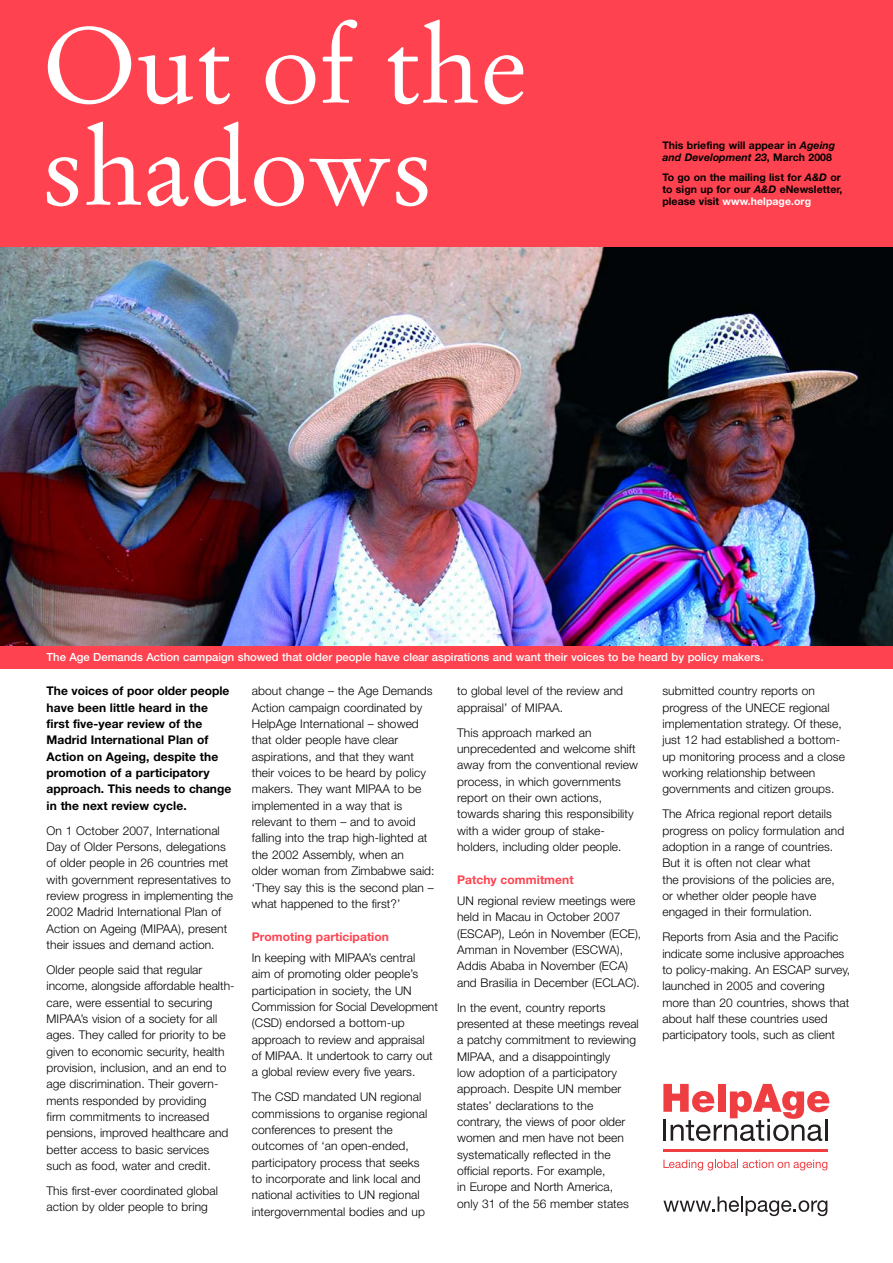
<style>
.page{position:relative;width:893px;height:1263px;background:#fff}
.page>*{position:absolute;margin:0;border:0;box-sizing:border-box;transform-origin:0 0}
.t1{font:106.5px/102px "Stempel Garamond";color:#fff}
.t2{font:300 12px/16.4px "Helvetica Neue";letter-spacing:.005em;color:#000}
.t3{font:700 12px/16.4px "Helvetica Neue";letter-spacing:.005em;color:#000}
.t4{font:700 12px "Helvetica Neue";letter-spacing:.005em;color:#ff4250}
.t5{font:500 11.25px "Helvetica Neue";color:#fff}
.t6{font:700 10.5px/12px "Helvetica Neue";letter-spacing:.005em;color:#000}
.s1{font-style:italic}
.s2{color:#fff}
</style>
<div class="page">
<img style="left:0;top:247px;width:892px;height:399px">
<div style="left:0;top:646px;width:892px;height:23px;background:#ff4250"></div>
<div style="left:0;top:0;width:892px;height:247px;background:#ff4250"></div>
<hr style="left:663px;top:1149px;width:164px;height:2px;background:#ef3e42">
<svg style="left:663px;top:1084px;width:166px;height:57px"></svg>
<svg style="left:663px;top:1160px;width:164px;height:10px"></svg>
<svg style="left:663px;top:1196px;width:164px;height:20px"></svg>
<h1 class="t1" style="left:42px;top:24px;width:486px">Out of the shadows</h1>
<p class="t6" style="left:662px;top:140px;width:174px">This briefing will appear in <span class="s1">Ageing and Development 23</span>, March 2008</p>
<p class="t6" style="left:662px;top:172px;width:182px">To go on the mailing list for <span class="s1">A&amp;D</span> or to sign up for our <span class="s1">A&amp;D</span> eNewsletter, please visit <span class="s2">www.helpage.org</span></p>
<p class="t5" style="left:47px;top:652px;width:718px">The Age Demands Action campaign showed that older people have clear aspirations and want their voices to be heard by policy makers.</p>
<p class="t2" style="left:252px;top:684px;width:184px">about change – the Age Demands<br>Action campaign coordinated by<br>HelpAge International – showed that older people have clear aspirations, and that they want their voices to be heard by policy makers. They want MIPAA to be implemented in a way that is relevant to them – and to avoid falling into the trap high-lighted at the 2002 Assembly, when an<br>older woman from Zimbabwe said: ‘They say this is the second plan – what happened to the first?’</p>
<p class="t4" style="left:252px;top:933px;width:139px">Promoting participation</p>
<p class="t2" style="left:252px;top:951px;width:187px">In keeping with MIPAA’s central<br>aim of promoting older people’s participation in society, the UN<br>Commission for Social Development (CSD) endorsed a bottom-up approach to review and appraisal<br>of MIPAA. It undertook to carry out a global review every five years.</p>
<p class="t2" style="left:252px;top:1090px;width:177px">The CSD mandated UN regional commissions to organise regional conferences to present the outcomes of ‘an open-ended, participatory process that seeks to incorporate and link local and national activities to UN regional intergovernmental bodies and up</p>
<p class="t3" style="left:47px;top:684px;width:186px">The voices of poor older people have been little heard in the first five-year review of the<br>Madrid International Plan of<br>Action on Ageing, despite the promotion of a participatory approach. This needs to change in the next review cycle.</p>
<p class="t2" style="left:47px;top:823px;width:188px">On 1 October 2007, International Day of Older Persons, delegations of older people in 26 countries met with government representatives to review progress in implementing the 2002 Madrid International Plan of Action on Ageing (MIPAA), present their issues and demand action.</p>
<p class="t2" style="left:47px;top:963px;width:189px">Older people said that regular income, alongside affordable health&shy;care, were essential to securing MIPAA’s vision of a society for all ages. They called for priority to be given to economic security, health provision, inclusion, and an end to age discrimination. Their govern&shy;ments responded by providing<br>firm commitments to increased pensions, improved healthcare and better access to basic services such as food, water and credit.</p>
<p class="t2" style="left:47px;top:1184px;width:173px">This first-ever coordinated global action by older people to bring</p>
<p class="t2" style="left:457px;top:684px;width:167px">to global level of the review and appraisal’ of MIPAA.</p>
<p class="t2" style="left:457px;top:725px;width:182px">This approach marked an unprecedented and welcome shift away from the conventional review process, in which governments report on their own actions, towards sharing this responsibility with a wider group of stake&shy;holders, including older people.</p>
<p class="t4" style="left:457px;top:876px;width:118px">Patchy commitment</p>
<p class="t2" style="left:457px;top:894px;width:186px">UN regional review meetings were held in Macau in October 2007 (ESCAP), León in November (ECE),<br>Amman in November (ESCWA),<br>Addis Ababa in November (ECA) and Brasilia in December (ECLAC).</p>
<p class="t2" style="left:457px;top:1000px;width:183px">In the event, country reports presented at these meetings reveal a patchy commitment to reviewing<br>MIPAA, and a disappointingly<br>low adoption of a participatory approach. Despite UN member states’ declarations to the contrary, the views of poor older women and men have not been systematically reflected in the official reports. For example,<br>in Europe and North America,<br>only 31 of the 56 member states</p>
<p class="t2" style="left:662px;top:684px;width:184px">submitted country reports on progress of the UNECE regional implementation strategy. Of these, just 12 had established a bottom&shy;up monitoring process and a close working relationship between governments and citizen groups.</p>
<p class="t2" style="left:662px;top:807px;width:183px">The Africa regional report details progress on policy formulation and adoption in a range of countries.<br>But it is often not clear what<br>the provisions of the policies are, or whether older people have engaged in their formulation.</p>
<p class="t2" style="left:662px;top:930px;width:189px">Reports from Asia and the Pacific indicate some inclusive approaches to policy-making. An ESCAP survey, launched in 2005 and covering more than 20 countries, shows that about half these countries used participatory tools, such as client</p>
</div>
